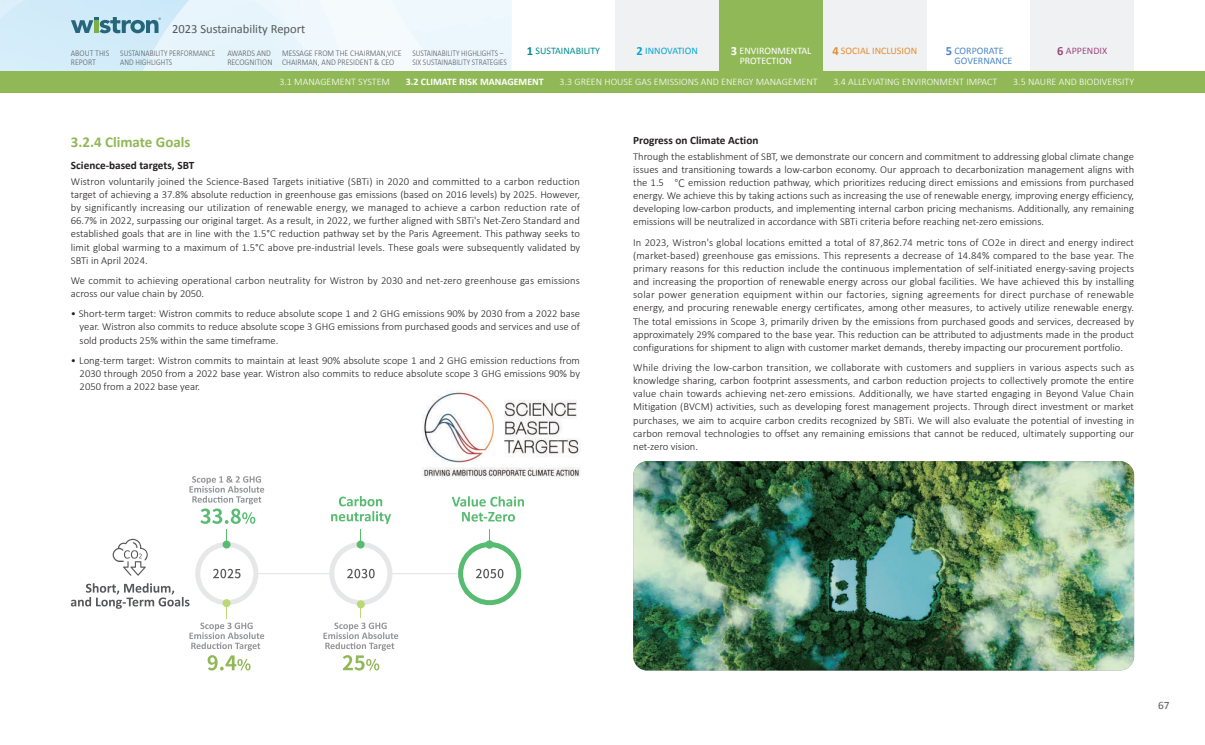
<style>
.page{position:relative;width:1205px;height:745px;background:#fff}
.page>*{position:absolute;margin:0;border:0;box-sizing:border-box;transform-origin:0 0}
.t1{font:700 15px "Calibri";color:#91b857}
.t2{font:12.5px "Calibri";color:#57585a}
.t3{font:700 11.25px "Calibri";color:#231f20}
.t4{font:11.25px "Calibri";color:#57585a}
.t5{font:300 10.62px/13.1px "Calibri";color:#231f20;text-align:justify}
.t6{font:300 10px "Calibri";color:#fff}
.t7{font:10px/10px "Calibri";color:#fff}
.t8{font:700 10px "Calibri";color:#fff}
.t9{font:10px/10px "Calibri";color:#4d87c6}
.t10{font:10px "Calibri";color:#e28f38}
.t11{font:10px "Calibri";color:#008d90}
.t12{font:10px "Calibri";color:#08a6d6}
.t13{font:10px "Calibri";color:#9b4980}
.t14{font:300 8.75px/8.8px "Calibri";color:#57585a;scale:.85 1}
.t15{font:300 8.75px/8.8px "Calibri";color:#57585a;scale:.9 1}
.s1{font-weight:700;font-size:12.5px}
.s2{font-family:"Noto Sans TC"}
</style>
<div class="page">
<div style="left:391px;top:0;width:121px;height:71px;background:#eef8fd"></div>
<div style="left:304px;top:0;width:41px;height:71px;background:#f0f8fd"></div>
<img style="left:303px;top:0;width:1px;height:47px">
<img style="left:303px;top:47px;width:16px;height:24px">
<img style="left:143px;top:0;width:160px;height:71px">
<div style="left:719px;top:0;width:104px;height:71px;background:#91b857"></div>
<div style="left:615px;top:0;width:104px;height:71px;background:#f0f1f2"></div>
<div style="left:823px;top:0;width:103px;height:71px;background:#f0f1f2"></div>
<div style="left:1030px;top:0;width:104px;height:71px;background:#f0f1f2"></div>
<svg style="left:71px;top:17px;width:90px;height:16px"></svg>
<div style="left:0;top:71px;width:1205px;height:21px;background:#91b857"></div>
<img style="left:633px;top:461px;width:501px;height:209px">
<img style="left:422px;top:391px;width:158px;height:86px">
<hr style="left:200px;top:572px;width:316px;height:2px;background:#e6e7e9">
<div style="left:332px;top:544px;width:58px;height:58px;background:#fff;border-radius:50%"></div>
<div style="left:329px;top:541px;width:63px;height:63px;border:5px solid #e6e7e9;border-radius:50%"></div>
<svg style="left:347px;top:568px;width:28px;height:10px"></svg>
<div style="left:357px;top:540px;width:8px;height:8px;background:#57bc71;border-radius:50%"></div>
<svg style="left:331px;top:496px;width:60px;height:45px"></svg>
<svg style="left:452px;top:496px;width:72px;height:25px"></svg>
<svg style="left:458px;top:529px;width:63px;height:75px"></svg>
<svg style="left:71px;top:476px;width:193px;height:194px"></svg>
<div style="left:357px;top:600px;width:8px;height:8px;background:#bad874;border-radius:50%"></div>
<svg style="left:323px;top:606px;width:75px;height:64px"></svg>
<p class="t2" style="left:172px;top:21px;width:135px">2023 Sustainability Report</p>
<p class="t15" style="left:71px;top:48px;width:44px">ABOUT THIS<br>REPORT</p>
<p class="t14" style="left:120px;top:48px;width:114px">SUSTAINABILITY PERFORMANCE<br>AND HIGHLIGHTS</p>
<p class="t15" style="left:227px;top:48px;width:52px">AWARDS AND<br>RECOGNITION</p>
<p class="t15" style="left:282px;top:48px;width:134px">MESSAGE FROM THE CHAIRMAN,VICE<br>CHAIRMAN, AND PRESIDENT &amp; CEO</p>
<p class="t14" style="left:412px;top:48px;width:113px">SUSTAINABILITY HIGHLIGHTS –<br>SIX SUSTAINABILITY STRATEGIES</p>
<p class="t11" style="left:527px;top:44px;width:75px"><span class="s1">1</span> SUSTAINABILITY</p>
<p class="t7" style="left:740px;top:46px;width:73px;text-indent:-9px"><span class="s1">3</span> ENVIRONMENTAL<br>PROTECTION</p>
<p class="t9" style="left:954px;top:46px;width:59px;text-indent:-9px"><span class="s1">5</span> CORPORATE<br>GOVERNANCE</p>
<p class="t12" style="left:637px;top:44px;width:63px"><span class="s1">2</span> INNOVATION</p>
<p class="t10" style="left:832px;top:44px;width:86px"><span class="s1">4</span> SOCIAL INCLUSION</p>
<p class="t13" style="left:1057px;top:44px;width:51px"><span class="s1">6</span> APPENDIX</p>
<p class="t6" style="left:279px;top:75px;width:112px">3.1 MANAGEMENT SYSTEM</p>
<p class="t8" style="left:406px;top:75px;width:139px">3.2 CLIMATE RISK MANAGEMENT</p>
<p class="t6" style="left:559px;top:75px;width:259px">3.3 GREEN HOUSE GAS EMISSIONS AND ENERGY MANAGEMENT</p>
<p class="t6" style="left:833px;top:75px;width:165px">3.4 ALLEVIATING ENVIRONMENT IMPACT</p>
<p class="t6" style="left:1013px;top:75px;width:122px">3.5 NAURE AND BIODIVERSITY</p>
<h1 class="t1" style="left:71px;top:132px;width:121px">3.2.4 Climate Goals</h1>
<p class="t3" style="left:633px;top:133px;width:127px">Progress on Climate Action</p>
<p class="t5" style="left:633px;top:149px;width:502px">Through the establishment of SBT, we demonstrate our concern and commitment to addressing global climate change issues and transitioning towards a low-carbon economy. Our approach to decarbonization management aligns with the 1.5 <span class="s2">℃</span> emission reduction pathway, which prioritizes reducing direct emissions and emissions from purchased energy. We achieve this by taking actions such as increasing the use of renewable energy, improving energy efficiency, developing low-carbon products, and implementing internal carbon pricing mechanisms. Additionally, any remaining emissions will be neutralized in accordance with SBTi criteria before reaching net-zero emissions.</p>
<p class="t5" style="left:633px;top:235px;width:502px">In 2023, Wistron's global locations emitted a total of 87,862.74 metric tons of CO2e in direct and energy indirect (market-based) greenhouse gas emissions. This represents a decrease of 14.84% compared to the base year. The primary reasons for this reduction include the continuous implementation of self-initiated energy-saving projects and increasing the proportion of renewable energy across our global facilities. We have achieved this by installing solar power generation equipment within our factories, signing agreements for direct purchase of renewable energy, and procuring renewable energy certificates, among other measures, to actively utilize renewable energy.<br>The total emissions in Scope 3, primarily driven by the emissions from purchased goods and services, decreased by approximately 29% compared to the base year. This reduction can be attributed to adjustments made in the product configurations for shipment to align with customer market demands, thereby impacting our procurement portfolio.</p>
<p class="t5" style="left:633px;top:360px;width:502px">While driving the low-carbon transition, we collaborate with customers and suppliers in various aspects such as knowledge sharing, carbon footprint assessments, and carbon reduction projects to collectively promote the entire value chain towards achieving net-zero emissions. Additionally, we have started engaging in Beyond Value Chain Mitigation (BVCM) activities, such as developing forest management projects. Through direct investment or market purchases, we aim to acquire carbon credits recognized by SBTi. We will also evaluate the potential of investing in carbon removal technologies to offset any remaining emissions that cannot be reduced, ultimately supporting our net-zero vision.</p>
<p class="t3" style="left:71px;top:158px;width:125px">Science-based targets, SBT</p>
<p class="t5" style="left:71px;top:174px;width:511px">Wistron voluntarily joined the Science-Based Targets initiative (SBTi) in 2020 and committed to a carbon reduction target of achieving a 37.8% absolute reduction in greenhouse gas emissions (based on 2016 levels) by 2025. However, by significantly increasing our utilization of renewable energy, we managed to achieve a carbon reduction rate of 66.7% in 2022, surpassing our original target. As a result, in 2022, we further aligned with SBTi's Net-Zero Standard and established goals that are in line with the 1.5°C reduction pathway set by the Paris Agreement. This pathway seeks to limit global warming to a maximum of 1.5°C above pre-industrial levels. These goals were subsequently validated by SBTi in April 2024.</p>
<p class="t5" style="left:71px;top:273px;width:511px">We commit to achieving operational carbon neutrality for Wistron by 2030 and net-zero greenhouse gas emissions across our value chain by 2050.</p>
<p class="t5" style="left:80px;top:307px;width:502px;text-indent:-9px">• Short-term target: Wistron commits to reduce absolute scope 1 and 2 GHG emissions 90% by 2030 from a 2022 base year. Wistron also commits to reduce absolute scope 3 GHG emissions from purchased goods and services and use of sold products 25% within the same timeframe.</p>
<p class="t5" style="left:80px;top:353px;width:502px;text-indent:-9px">• Long-term target: Wistron commits to maintain at least 90% absolute scope 1 and 2 GHG emission reductions from 2030 through 2050 from a 2022 base year. Wistron also commits to reduce absolute scope 3 GHG emissions 90% by 2050 from a 2022 base year.</p>
<p class="t4" style="left:1158px;top:697px;width:13px">67</p>
</div>
